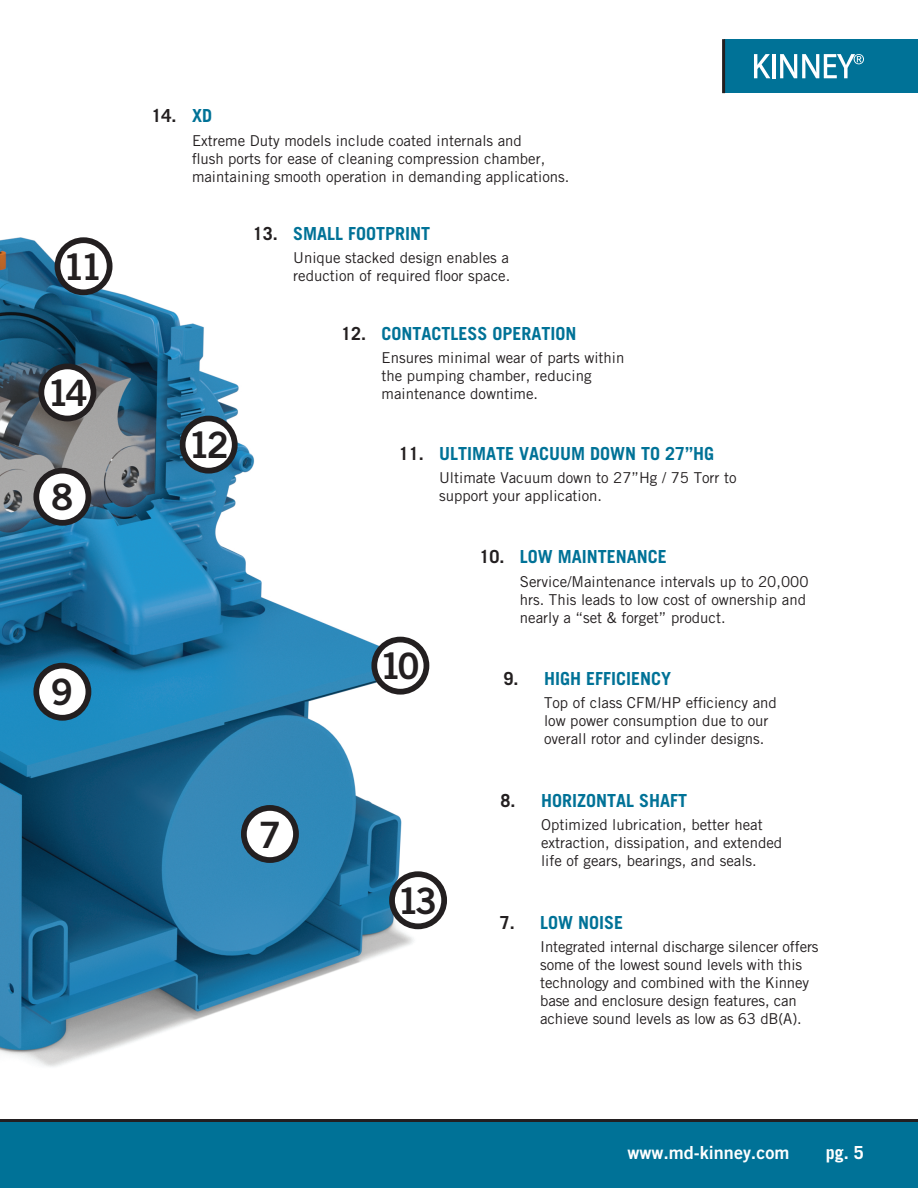
<style>
.page{position:relative;width:918px;height:1188px;background:#fff}
.page>*{position:absolute;margin:0;border:0;box-sizing:border-box;transform-origin:0 0}
.t1{font:36.3px "Trade Gothic LT Bold Two";letter-spacing:-.12em;color:#231f20}
.Number_Title{font:700 18px "Trade Gothic LT";color:#007297}
.t2{font:18px "Trade Gothic LT Bold Two";color:#fff}
.Number_Title-2{font:700 18px "Trade Gothic LT";color:#231f20}
.t3{font:700 18px "Trade Gothic LT";color:#fff}
.Number_Text{font:15px/18px "Trade Gothic LT";color:#231f20}
.s1{color:#007297}
.s2{color:#231f20}
</style>
<div class="page">
<div style="left:0;top:1120px;width:918px;height:68px;background:#007297"></div>
<hr style="left:0;top:1119px;width:918px;height:3px;background:#231f20">
<div style="left:724px;top:39px;width:194px;height:54px;background:#007297"></div>
<svg style="left:754px;top:54px;width:16px;height:24px"></svg>
<hr style="left:772px;top:54px;width:4px;height:24px;background:#fff">
<svg style="left:780px;top:54px;width:84px;height:24px"></svg>
<hr style="left:722px;top:39px;width:3px;height:54px;background:#231f20">
<img style="left:0;top:237px;width:447px;height:830px">
<div style="left:183px;top:419px;width:52px;height:52px;background:#fff;border-radius:50%"></div>
<div style="left:180px;top:416px;width:58px;height:58px;border:6px solid #231f20;border-radius:50%"></div>
<div style="left:36px;top:666px;width:52px;height:52px;background:#fff;border-radius:50%"></div>
<div style="left:33px;top:663px;width:58px;height:58px;border:6px solid #231f20;border-radius:50%"></div>
<div style="left:244px;top:808px;width:52px;height:52px;background:#fff;border-radius:50%"></div>
<div style="left:241px;top:805px;width:58px;height:58px;border:6px solid #231f20;border-radius:50%"></div>
<div style="left:374px;top:640px;width:52px;height:52px;background:#fff;border-radius:50%"></div>
<div style="left:371px;top:637px;width:58px;height:58px;border:6px solid #231f20;border-radius:50%"></div>
<div style="left:392px;top:874px;width:52px;height:52px;background:#fff;border-radius:50%"></div>
<div style="left:389px;top:871px;width:58px;height:58px;border:6px solid #231f20;border-radius:50%"></div>
<div style="left:57px;top:240px;width:53px;height:52px;background:#fff;border-radius:50%"></div>
<div style="left:55px;top:237px;width:58px;height:58px;border:6px solid #231f20;border-radius:50%"></div>
<div style="left:36px;top:471px;width:52px;height:52px;background:#fff;border-radius:50%"></div>
<div style="left:33px;top:468px;width:58px;height:58px;border:6px solid #231f20;border-radius:50%"></div>
<div style="left:41px;top:366px;width:52px;height:53px;background:#fff;border-radius:50%"></div>
<div style="left:38px;top:364px;width:58px;height:57px;border:6px solid #231f20;border-radius:50%"></div>
<h1 class="t1" style="left:63px;top:244px;width:42px">11</h1>
<h1 class="t1" style="left:47px;top:371px;width:42px">14</h1>
<h1 class="t1" style="left:51px;top:475px;width:24px">8</h1>
<h1 class="t1" style="left:51px;top:670px;width:24px">9</h1>
<p class="Number_Title-2" style="left:152px;top:105px;width:62px">14. <span class="s1">XD</span></p>
<p class="Number_Text" style="left:192px;top:131px;width:379px">Extreme Duty models include coated internals and<br>flush ports for ease of cleaning compression chamber, maintaining smooth operation in demanding applications.</p>
<p class="Number_Title" style="left:253px;top:222px;width:179px"><span class="s2">13.</span> SMALL FOOTPRINT</p>
<p class="Number_Text" style="left:293px;top:249px;width:219px">Unique stacked design enables a reduction of required floor space.</p>
<h1 class="t1" style="left:188px;top:423px;width:42px">12</h1>
<h1 class="t1" style="left:259px;top:812px;width:24px">7</h1>
<p class="Number_Title" style="left:341px;top:322px;width:237px"><span class="s2">12.</span> CONTACTLESS OPERATION</p>
<p class="Number_Text" style="left:382px;top:349px;width:244px">Ensures minimal wear of parts within the pumping chamber, reducing maintenance downtime.</p>
<p class="Number_Title" style="left:399px;top:442px;width:317px"><span class="s2">11.</span> ULTIMATE VACUUM DOWN TO 27”HG</p>
<p class="Number_Text" style="left:439px;top:469px;width:299px">Ultimate Vacuum down to 27”Hg / 75 Torr to support your application.</p>
<h1 class="t1" style="left:380px;top:644px;width:42px">10</h1>
<h1 class="t1" style="left:397px;top:878px;width:42px">13</h1>
<p class="Number_Title" style="left:479px;top:546px;width:189px"><span class="s2">10.</span> LOW MAINTENANCE</p>
<p class="Number_Text" style="left:520px;top:572px;width:290px">Service/Maintenance intervals up to 20,000 hrs. This leads to low cost of ownership and nearly a “set &amp; forget” product.</p>
<p class="Number_Title" style="left:504px;top:667px;width:169px"><span class="s2">9.</span> HIGH EFFICIENCY</p>
<p class="Number_Text" style="left:544px;top:694px;width:234px">Top of class CFM/HP efficiency and low power consumption due to our overall rotor and cylinder designs.</p>
<p class="Number_Title" style="left:501px;top:789px;width:188px"><span class="s2">8.</span> HORIZONTAL SHAFT</p>
<p class="Number_Text" style="left:541px;top:816px;width:243px">Optimized lubrication, better heat extraction, dissipation, and extended life of gears, bearings, and seals.</p>
<p class="Number_Title" style="left:500px;top:911px;width:125px"><span class="s2">7.</span> LOW NOISE</p>
<p class="Number_Text" style="left:540px;top:938px;width:280px">Integrated internal discharge silencer offers some of the lowest sound levels with this technology and combined with the Kinney base and enclosure design features, can achieve sound levels as low as 63 dB(A).</p>
<p class="t2" style="left:627px;top:1141px;width:163px">www.md-kinney.com</p>
<p class="t3" style="left:826px;top:1142px;width:40px">pg. 5</p>
</div>
